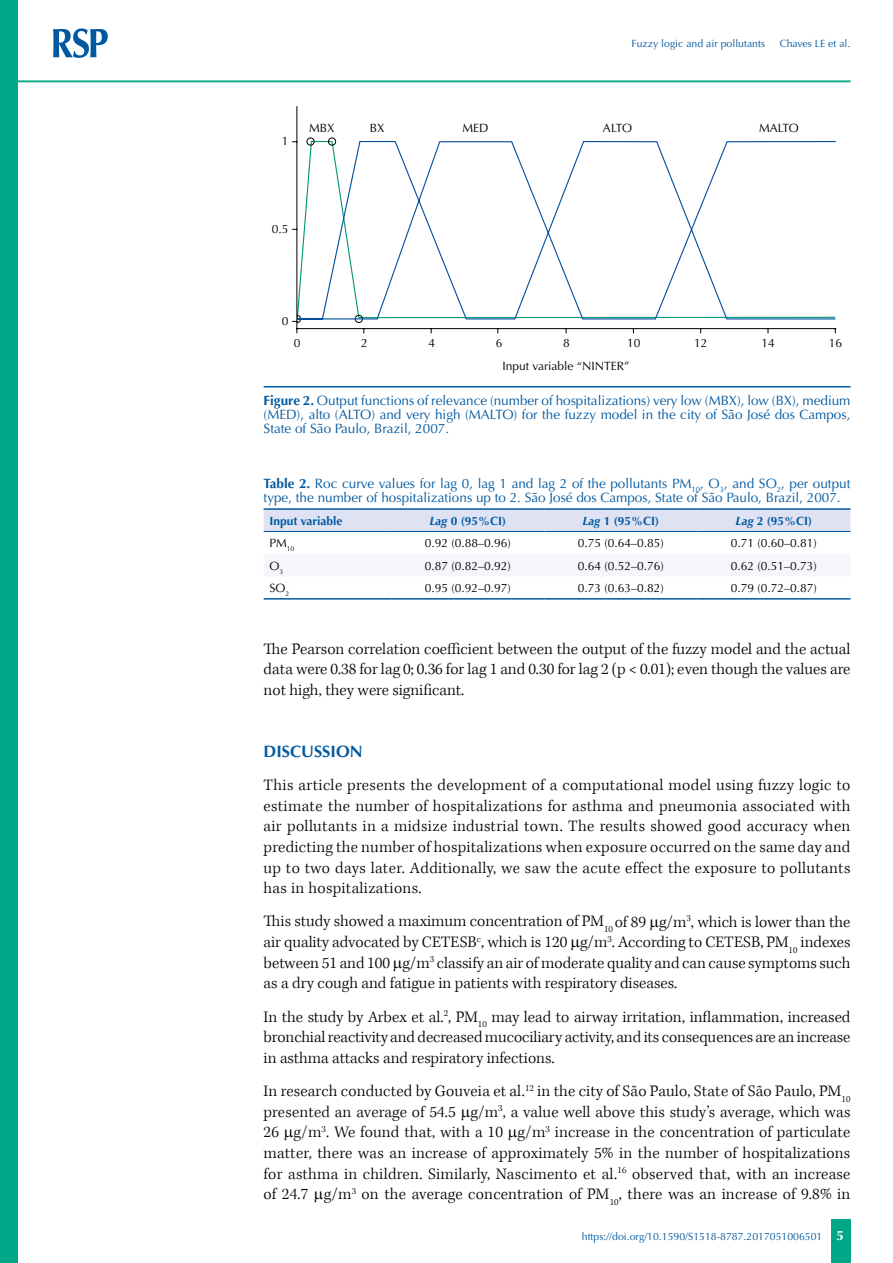
<style>
.page{position:relative;width:893px;height:1263px;background:#fff}
.page>*{position:absolute;margin:0;border:0;box-sizing:border-box;transform-origin:0 0}
.t1{font:300 16.5px/20.5px "Kepler Std";letter-spacing:.005em;color:#000;text-align:justify}
.t2{font:700 16.5px "Optima";color:#0059a0}
.t3{font:13.5px/14.2px "Optima";color:#0059a0}
.t4{font:700 13.5px "Optima";color:#fff}
.t5{font:12px "Optima";color:#000}
.t6{font:700 12px "Optima";color:#0059a0}
.t7{font:10.5px "Optima";color:#0059a0}
.s1{font-weight:700}
.s2{font-style:italic}
</style>
<div class="page">
<div style="left:831px;top:1220px;width:20px;height:43px;background:#00a887"></div>
<div style="left:0;top:0;width:18px;height:1263px;background:#00a887"></div>
<svg style="left:53px;top:28px;width:55px;height:30px"></svg>
<hr style="left:18px;top:80px;width:832px;height:2px;background:#00a887">
<div style="left:264px;top:510px;width:586px;height:21px;background:#dee2f2"></div>
<div style="left:264px;top:554px;width:586px;height:22px;background:#f4f6fb"></div>
<hr style="left:264px;top:508px;width:127px;height:2px;background:#0059a0">
<hr style="left:391px;top:508px;width:153px;height:2px;background:#0059a0">
<hr style="left:544px;top:508px;width:153px;height:2px;background:#0059a0">
<hr style="left:697px;top:508px;width:153px;height:2px;background:#0059a0">
<hr style="left:264px;top:531px;width:127px;height:1px;background:#0059a0">
<hr style="left:391px;top:531px;width:153px;height:1px;background:#0059a0">
<hr style="left:544px;top:531px;width:153px;height:1px;background:#0059a0">
<hr style="left:697px;top:531px;width:153px;height:1px;background:#0059a0">
<hr style="left:264px;top:598px;width:127px;height:2px;background:#0059a0">
<hr style="left:391px;top:598px;width:153px;height:2px;background:#0059a0">
<hr style="left:544px;top:598px;width:153px;height:2px;background:#0059a0">
<hr style="left:697px;top:598px;width:153px;height:2px;background:#0059a0">
<hr style="left:264px;top:386px;width:586px;height:1px;background:#0059a0">
<hr style="left:296px;top:107px;width:1px;height:222px;background:#000">
<hr style="left:297px;top:328px;width:539px;height:1px;background:#000">
<svg style="left:293px;top:137px;width:70px;height:186px"></svg>
<svg style="left:296px;top:140px;width:540px;height:180px"></svg>
<p class="t5" style="left:282px;top:134px;width:8px">1</p>
<p class="t5" style="left:309px;top:121px;width:27px">MBX</p>
<p class="t5" style="left:370px;top:121px;width:16px">BX</p>
<p class="t5" style="left:462px;top:121px;width:28px">MED</p>
<p class="t5" style="left:272px;top:222px;width:18px">0.5</p>
<p class="t5" style="left:282px;top:314px;width:8px">0</p>
<p class="t7" style="left:631px;top:37px;width:135px">Fuzzy logic and air pollutants</p>
<p class="t7" style="left:780px;top:37px;width:72px">Chaves LE et al.</p>
<p class="t5" style="left:603px;top:121px;width:31px">ALTO</p>
<p class="t5" style="left:759px;top:121px;width:41px">MALTO</p>
<p class="t5" style="left:496px;top:336px;width:8px">6</p>
<p class="t5" style="left:627px;top:336px;width:15px">10</p>
<p class="t5" style="left:762px;top:336px;width:15px">14</p>
<p class="t5" style="left:694px;top:336px;width:15px">12</p>
<p class="t5" style="left:829px;top:336px;width:15px">16</p>
<p class="t5" style="left:294px;top:336px;width:8px">0</p>
<p class="t5" style="left:361px;top:336px;width:8px">2</p>
<p class="t5" style="left:428px;top:336px;width:8px">4</p>
<p class="t5" style="left:563px;top:336px;width:8px">8</p>
<p class="t5" style="left:502px;top:359px;width:129px">Input variable “NINTER”</p>
<p class="t3" style="left:264px;top:393px;width:588px;text-align:justify"><span class="s1">Figure 2.</span> Output functions of relevance (number of hospitalizations) very low (MBX), low (BX), medium (MED), alto (ALTO) and very high (MALTO) for the fuzzy model in the city of São José dos Campos, State of São Paulo, Brazil, 2007.</p>
<p class="t3" style="left:264px;top:476px;width:588px"><span class="s1">Table 2.</span> Roc curve values for lag 0, lag 1 and lag 2 of the pollutants PM<sub>10</sub>, O<sub>3</sub>, and SO<sub>2</sub>, per output type, the number of hospitalizations up to 2. São José dos Campos, State of São Paulo, Brazil, 2007.</p>
<p class="t6" style="left:269px;top:514px;width:75px">Input variable</p>
<p class="t6" style="left:429px;top:514px;width:78px"><span class="s2">Lag</span> 0 (95%CI)</p>
<p class="t6" style="left:582px;top:514px;width:78px"><span class="s2">Lag</span> 1 (95%CI)</p>
<p class="t6" style="left:736px;top:514px;width:78px"><span class="s2">Lag</span> 2 (95%CI)</p>
<p class="t5" style="left:269px;top:536px;width:27px">PM<sub>10</sub></p>
<p class="t5" style="left:425px;top:536px;width:88px">0.92 (0.88–0.96)</p>
<p class="t5" style="left:578px;top:536px;width:88px">0.75 (0.64–0.85)</p>
<p class="t5" style="left:731px;top:536px;width:88px">0.71 (0.60–0.81)</p>
<p class="t5" style="left:269px;top:558px;width:15px">O<sub>3</sub></p>
<p class="t5" style="left:425px;top:558px;width:88px">0.87 (0.82–0.92)</p>
<p class="t5" style="left:578px;top:558px;width:88px">0.64 (0.52–0.76)</p>
<p class="t5" style="left:731px;top:558px;width:88px">0.62 (0.51–0.73)</p>
<p class="t5" style="left:269px;top:581px;width:21px">SO<sub>2</sub></p>
<p class="t5" style="left:425px;top:581px;width:88px">0.95 (0.92–0.97)</p>
<p class="t5" style="left:578px;top:581px;width:88px">0.73 (0.63–0.82)</p>
<p class="t5" style="left:731px;top:581px;width:88px">0.79 (0.72–0.87)</p>
<p class="t1" style="left:264px;top:639px;width:588px">The Pearson correlation coefficient between the output of the fuzzy model and the actual data were 0.38 for lag 0; 0.36 for lag 1 and 0.30 for lag 2 (p &lt; 0.01); even though the values are not high, they were significant.</p>
<p class="t2" style="left:264px;top:741px;width:100px">DISCUSSION</p>
<p class="t1" style="left:264px;top:775px;width:588px">This article presents the development of a computational model using fuzzy logic to estimate the number of hospitalizations for asthma and pneumonia associated with air pollutants in a midsize industrial town. The results showed good accuracy when predicting the number of hospitalizations when exposure occurred on the same day and up to two days later. Additionally, we saw the acute effect the exposure to pollutants has in hospitalizations.</p>
<p class="t1" style="left:264px;top:912px;width:588px">This study showed a maximum concentration of PM<sub>10</sub> of 89 g/m<sup>3</sup>, which is lower than the air quality advocated by CETESB<sup>c</sup>, which is 120 g/m<sup>3</sup>. According to CETESB, PM<sub>10</sub> indexes between 51 and 100 g/m<sup>3</sup> classify an air of moderate quality and can cause symptoms such as a dry cough and fatigue in patients with respiratory diseases.</p>
<p class="t1" style="left:264px;top:1007px;width:588px">In the study by Arbex et al.<sup>2</sup>, PM<sub>10</sub> may lead to airway irritation, inflammation, increased bronchial reactivity and decreased mucociliary activity, and its consequences are an increase in asthma attacks and respiratory infections.</p>
<p class="t1" style="left:264px;top:1081px;width:588px">In research conducted by Gouveia et al.<sup>12</sup> in the city of São Paulo, State of São Paulo, PM<sub>10 </sub>presented an average of 54.5 g/m<sup>3</sup>, a value well above this study’s average, which was 26 g/m<sup>3</sup>. We found that, with a 10 g/m<sup>3</sup> increase in the concentration of particulate matter, there was an increase of approximately 5% in the number of hospitalizations for asthma in children. Similarly, Nascimento et al.<sup>16</sup> observed that, with an increase of 24.7 g/m<sup>3</sup> on the average concentration of PM<sub>10</sub>, there was an increase of 9.8% in</p>
<p class="t7" style="left:582px;top:1230px;width:242px">https://doi.org/10.1590/S1518-8787.2017051006501</p>
<p class="t4" style="left:836px;top:1227px;width:9px">5</p>
</div>
